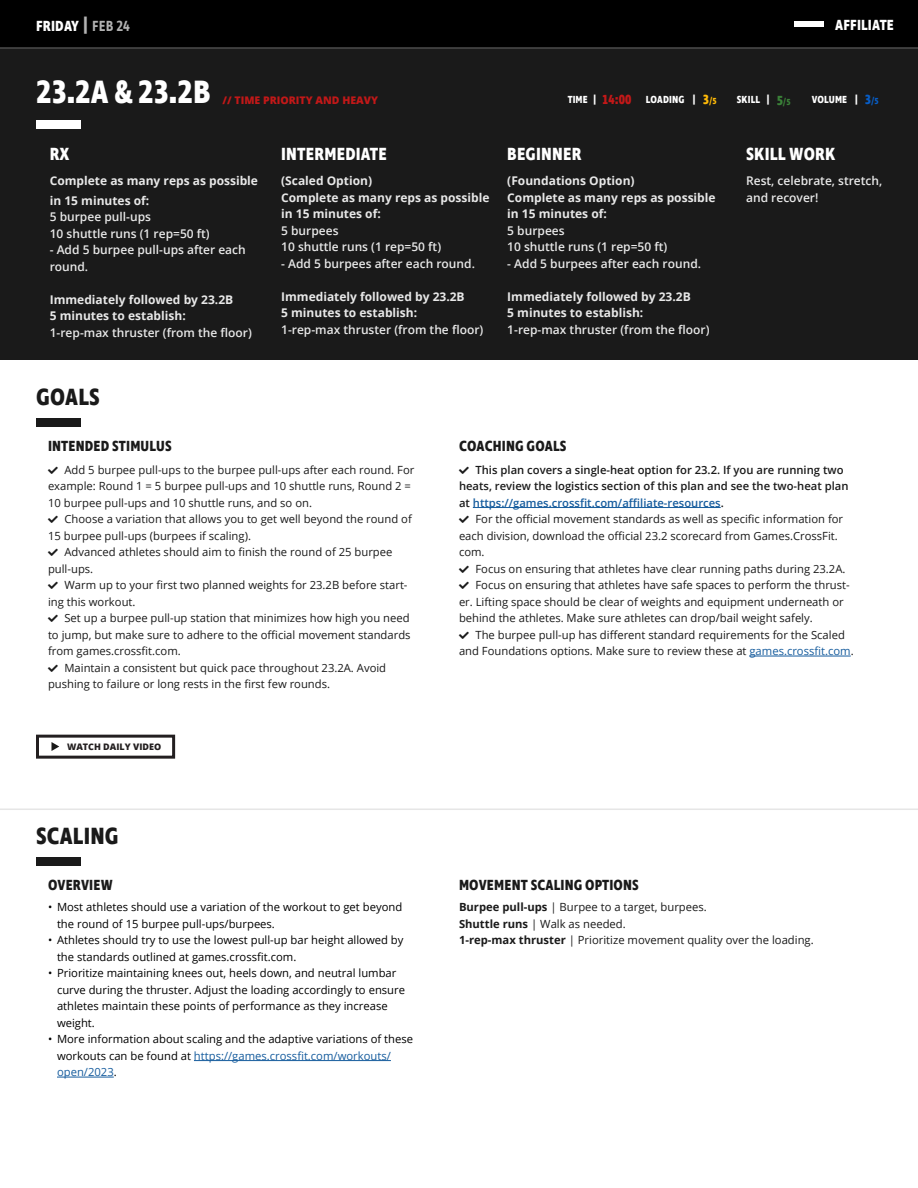
<style>
.page{position:relative;width:918px;height:1188px;background:#fff}
.page>*{position:absolute;margin:0;border:0;box-sizing:border-box;transform-origin:0 0}
.Workout_Name{font:700 33px "Ingra Cd";color:#fff}
.Section_Heading{font:700 24px "Ingra Cd";letter-spacing:.01em;color:#1a1a1a}
.Workout_Section{font:700 18px "Ingra Cd";letter-spacing:.01em;color:#fff}
.Section_Subheading{font:700 15px "Ingra Cd";letter-spacing:.01em;color:#1a1a1a}
.t1{font:700 15px "Ingra Cd";letter-spacing:.01em;color:#fff}
.t2{font:700 13.5px "Ingra Cd";color:#c21818}
.Workout_Elements{font:600 12px/16.5px "Open Sans";color:#e8e8e8}
.Workout_Elements-2{font:700 12px/16.5px "Open Sans";color:#e8e8e8}
.Body_Text{font:11.25px/16.5px "Open Sans";color:#1a1a1a}
.t3{font:11.25px/16.5px "Open Sans";color:#000}
.Body_Text-2{font:600 11.25px/16.5px "Open Sans";color:#1a1a1a}
.t4{font:700 10.5px "Ingra Cd";letter-spacing:.01em;color:#fff}
.t5{font:800 10.5px "Open Sans";color:#c21818}
.Button_Text{font:800 9px "Open Sans";color:#231f20}
.t6{font:700 9px "Ingra Cd";color:#ffba08}
.t7{font:700 9px "Ingra Cd";color:#3a8138}
.t8{font:700 9px "Ingra Cd";color:#075dc6}
.s1{font-size:18px;color:#b2b2b2}
.s2{font-weight:600;color:#b2b2b2}
.s3{font-size:13.5px}
.s4{color:#175d9e}
.s5{font-weight:700}
</style>
<div class="page">
<div style="left:0;top:48px;width:918px;height:312px;background:#1a1a1a"></div>
<hr style="left:473px;top:507px;width:248px;height:1px;background:#175d9e">
<hr style="left:749px;top:656px;width:102px;height:1px;background:#175d9e">
<hr style="left:194px;top:1060px;width:197px;height:1px;background:#175d9e">
<hr style="left:57px;top:1077px;width:57px;height:1px;background:#175d9e">
<div style="left:0;top:0;width:918px;height:48px;background:#000"></div>
<div style="left:794px;top:21px;width:30px;height:6px;background:#fff"></div>
<div style="left:36px;top:120px;width:45px;height:9px;background:#fff"></div>
<div style="left:36px;top:418px;width:45px;height:9px;background:#1a1a1a"></div>
<div style="left:36px;top:857px;width:45px;height:9px;background:#1a1a1a"></div>
<hr style="left:0;top:47px;width:918px;height:2px;background:#4c4c4c">
<hr style="left:0;top:809px;width:918px;height:1px;background:#e6e6e6">
<div style="left:36px;top:735px;width:139px;height:24px;border:3px solid #231f20"></div>
<svg style="left:51px;top:742px;width:8px;height:9px"></svg>
<p class="t1" style="left:36px;top:16px;width:96px">FRIDAY <span class="s1">|</span> <span class="s2">FEB 24</span></p>
<p class="t1" style="left:835px;top:15px;width:60px">AFFILIATE</p>
<p class="Workout_Name" style="left:36px;top:71px;width:176px">23.2A &amp; 23.2B</p>
<p class="t5" style="left:223px;top:92px;width:157px">// TIME PRIORITY AND HEAVY</p>
<p class="t4" style="left:568px;top:93px;width:22px">TIME</p>
<p class="t4" style="left:593px;top:93px;width:5px">|</p>
<p class="t2" style="left:602px;top:91px;width:31px">14:00</p>
<p class="t4" style="left:646px;top:93px;width:40px">LOADING</p>
<p class="t4" style="left:692px;top:93px;width:5px">|</p>
<p class="t6" style="left:703px;top:95px;width:15px"><span class="s3">3</span>/5</p>
<p class="t4" style="left:737px;top:93px;width:25px">SKILL</p>
<p class="t4" style="left:766px;top:93px;width:5px">|</p>
<p class="t7" style="left:777px;top:96px;width:15px"><span class="s3">5</span>/5</p>
<p class="t4" style="left:812px;top:93px;width:37px">VOLUME</p>
<p class="t4" style="left:854px;top:93px;width:5px">|</p>
<p class="t8" style="left:865px;top:95px;width:15px"><span class="s3">3</span>/5</p>
<p class="Workout_Section" style="left:50px;top:143px;width:21px">RX</p>
<p class="Workout_Section" style="left:281px;top:143px;width:107px">INTERMEDIATE</p>
<p class="Workout_Section" style="left:507px;top:143px;width:76px">BEGINNER</p>
<p class="Workout_Elements-2" style="left:50px;top:171px;width:210px;line-height:19.5px">Complete as many reps as possible in 15 minutes of:</p>
<p class="Workout_Elements" style="left:50px;top:208px;width:103px">5 burpee pull-ups</p>
<p class="Workout_Elements" style="left:50px;top:225px;width:161px">10 shuttle runs (1 rep=50 ft)</p>
<p class="Workout_Elements" style="left:50px;top:241px;width:198px">- Add 5 burpee pull-ups after each round.</p>
<p class="Workout_Elements-2" style="left:50px;top:291px;width:185px">Immediately followed by 23.2B</p>
<p class="Workout_Elements-2" style="left:50px;top:307px;width:138px">5 minutes to establish:</p>
<p class="Workout_Elements" style="left:50px;top:324px;width:204px">1-rep-max thruster (from the floor)</p>
<p class="Section_Heading" style="left:36px;top:382px;width:65px">GOALS</p>
<p class="Workout_Elements-2" style="left:281px;top:172px;width:92px">(Scaled Option)</p>
<p class="Workout_Elements-2" style="left:281px;top:189px;width:210px">Complete as many reps as possible in 15 minutes of:</p>
<p class="Workout_Elements" style="left:281px;top:222px;width:59px">5 burpees</p>
<p class="Workout_Elements" style="left:281px;top:238px;width:161px">10 shuttle runs (1 rep=50 ft)</p>
<p class="Workout_Elements" style="left:281px;top:255px;width:195px">- Add 5 burpees after each round.</p>
<p class="Workout_Elements-2" style="left:281px;top:288px;width:185px">Immediately followed by 23.2B</p>
<p class="Workout_Elements-2" style="left:281px;top:304px;width:138px">5 minutes to establish:</p>
<p class="Workout_Elements" style="left:281px;top:321px;width:204px">1-rep-max thruster (from the floor)</p>
<p class="Workout_Elements-2" style="left:507px;top:172px;width:129px">(Foundations Option)</p>
<p class="Workout_Elements-2" style="left:507px;top:189px;width:210px">Complete as many reps as possible in 15 minutes of:</p>
<p class="Workout_Elements" style="left:507px;top:222px;width:59px">5 burpees</p>
<p class="Workout_Elements" style="left:507px;top:238px;width:161px">10 shuttle runs (1 rep=50 ft)</p>
<p class="Workout_Elements" style="left:507px;top:255px;width:195px">- Add 5 burpees after each round.</p>
<p class="Workout_Elements-2" style="left:507px;top:288px;width:185px">Immediately followed by 23.2B</p>
<p class="Workout_Elements-2" style="left:507px;top:304px;width:138px">5 minutes to establish:</p>
<p class="Workout_Elements" style="left:507px;top:321px;width:204px">1-rep-max thruster (from the floor)</p>
<p class="Section_Subheading" style="left:48px;top:437px;width:125px">INTENDED STIMULUS</p>
<p class="Section_Subheading" style="left:459px;top:437px;width:109px">COACHING GOALS</p>
<p class="Workout_Section" style="left:746px;top:143px;width:91px">SKILL WORK</p>
<p class="Workout_Elements" style="left:746px;top:172px;width:138px">Rest, celebrate, stretch, and recover!</p>
<p class="Body_Text" style="left:48px;top:461px;width:368px;text-indent:16px">Add 5 burpee pull-ups to the burpee pull-ups after each round. For example: Round 1 = 5 burpee pull-ups and 10 shuttle runs, Round 2 =<br>10 burpee pull-ups and 10 shuttle runs, and so on.</p>
<p class="Body_Text" style="left:48px;top:511px;width:365px;text-indent:16px">Choose a variation that allows you to get well beyond the round of<br>15 burpee pull-ups (burpees if scaling).</p>
<p class="Body_Text" style="left:48px;top:544px;width:346px;text-indent:16px">Advanced athletes should aim to finish the round of 25 burpee pull-ups.</p>
<p class="Body_Text" style="left:48px;top:577px;width:361px;text-indent:16px">Warm up to your first two planned weights for 23.2B before start&shy;ing this workout.</p>
<p class="Body_Text" style="left:48px;top:610px;width:364px;text-align:justify;text-indent:16px">Set up a burpee pull-up station that minimizes how high you need to jump, but make sure to adhere to the official movement standards from games.crossfit.com.</p>
<p class="Body_Text" style="left:48px;top:659px;width:340px;text-indent:16px">Maintain a consistent but quick pace throughout 23.2A. Avoid pushing to failure or long rests in the first few rounds.</p>
<p class="Button_Text" style="left:67px;top:740px;width:96px">WATCH DAILY VIDEO</p>
<p class="Section_Heading" style="left:36px;top:821px;width:84px">SCALING</p>
<p class="Body_Text-2" style="left:459px;top:461px;width:391px;text-indent:16px">This plan covers a single-heat option for 23.2. If you are running two heats, review the logistics section of this plan and see the two-heat plan at <span class="s4">https://games.crossfit.com/affiliate-resources</span>.</p>
<p class="Body_Text" style="left:459px;top:511px;width:386px;text-indent:16px">For the official movement standards as well as specific information for each division, download the official 23.2 scorecard from Games.CrossFit. com.</p>
<p class="Body_Text" style="left:475px;top:560px;width:372px">Focus on ensuring that athletes have clear running paths during 23.2A.</p>
<p class="Body_Text" style="left:459px;top:577px;width:392px;text-indent:16px">Focus on ensuring that athletes have safe spaces to perform the thrust&shy;er. Lifting space should be clear of weights and equipment underneath or behind the athletes. Make sure athletes can drop/bail weight safely.</p>
<p class="Body_Text" style="left:459px;top:626px;width:396px;text-indent:16px">The burpee pull-up has different standard requirements for the Scaled and Foundations options. Make sure to review these at <span class="s4">games.crossfit.com</span>.</p>
<p class="Section_Subheading" style="left:48px;top:876px;width:66px">OVERVIEW</p>
<p class="Section_Subheading" style="left:459px;top:876px;width:181px">MOVEMENT SCALING OPTIONS</p>
<p class="t3" style="left:57px;top:899px;width:347px;text-indent:-9px">• Most athletes should use a variation of the workout to get beyond the round of 15 burpee pull-ups/burpees.</p>
<p class="t3" style="left:57px;top:932px;width:348px;text-indent:-9px">• Athletes should try to use the lowest pull-up bar height allowed by the standards outlined at games.crossfit.com.</p>
<p class="t3" style="left:57px;top:965px;width:350px;text-indent:-9px">• Prioritize maintaining knees out, heels down, and neutral lumbar curve during the thruster. Adjust the loading accordingly to ensure athletes maintain these points of performance as they increase weight.</p>
<p class="t3" style="left:57px;top:1031px;width:358px;text-indent:-9px">• More information about scaling and the adaptive variations of these workouts can be found at <span class="s4">https://games.crossfit.com/workouts/ open/2023</span>.</p>
<p class="Body_Text" style="left:459px;top:899px;width:249px"><span class="s5">Burpee pull-ups</span> | Burpee to a target, burpees.</p>
<p class="Body_Text" style="left:459px;top:915px;width:168px"><span class="s5">Shuttle runs</span> | Walk as needed.</p>
<p class="Body_Text" style="left:459px;top:932px;width:356px"><span class="s5">1-rep-max thruster</span> | Prioritize movement quality over the loading.</p>
</div>
